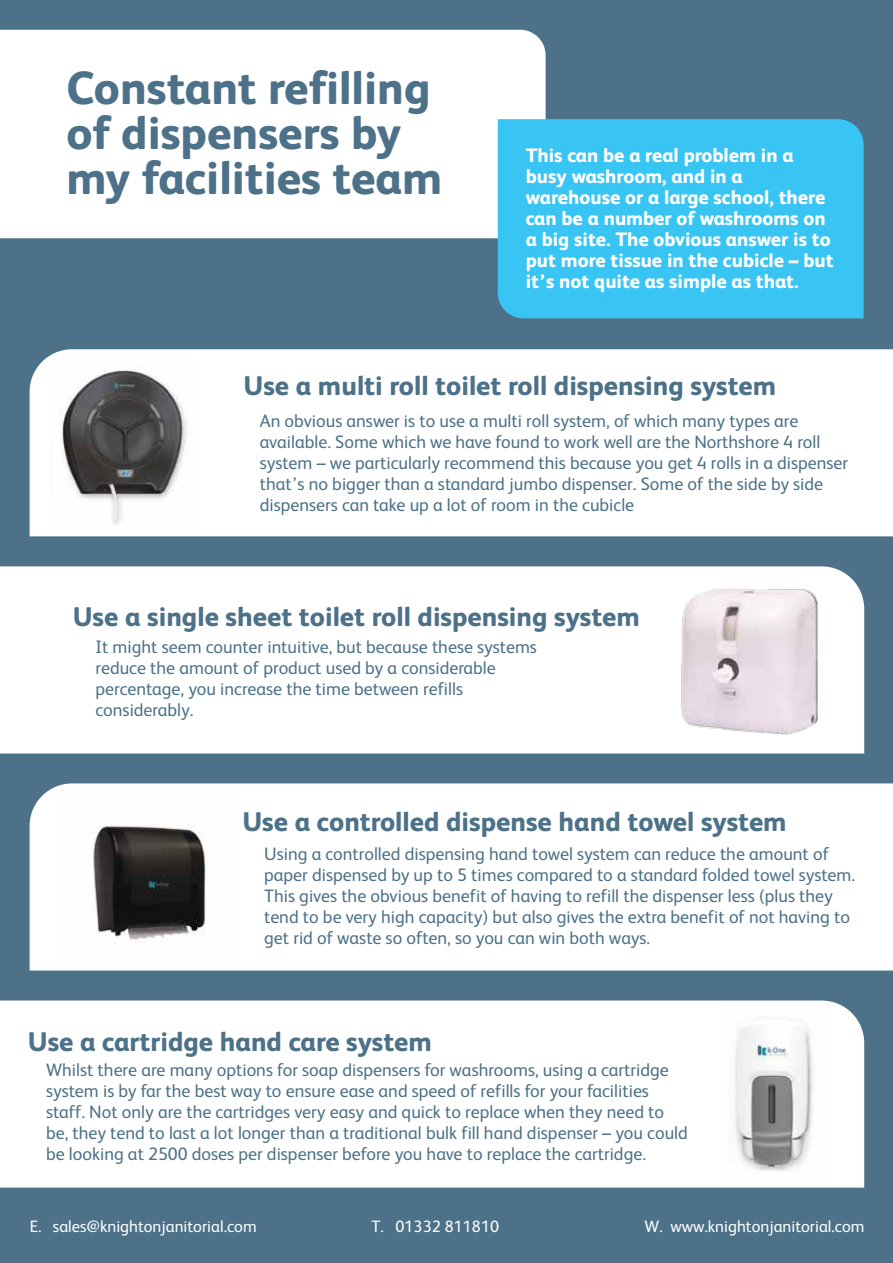
<style>
.page{position:relative;width:893px;height:1263px;background:#4c7188}
.page>*{position:absolute;margin:0;border:0;box-sizing:border-box;transform-origin:0 0}
.t1{font:800 46.35px/45px "FS Albert";color:#4c7188}
.t2{font:800 27px "FS Albert";color:#4c7188}
.t3{font:800 19.5px/21px "FS Albert";color:#fff}
.t4{font:18px/21px "FS Albert";color:#4c7188}
.t5{font:16.5px "FS Albert";color:#fff}
</style>
<div class="page">
<div style="left:0;top:30px;width:546px;height:208px;background:#fff"></div>
<div style="left:30px;top:349px;width:863px;height:187px;background:#fff"></div>
<div style="left:0;top:566px;width:864px;height:187px;background:#fff"></div>
<div style="left:30px;top:783px;width:863px;height:187px;background:#fff"></div>
<div style="left:0;top:1000px;width:864px;height:188px;background:#fff"></div>
<img style="left:51px;top:357px;width:144px;height:176px">
<img style="left:59px;top:789px;width:178px;height:178px">
<img style="left:723px;top:1006px;width:103px;height:178px">
<div style="left:498px;top:119px;width:366px;height:199px;background:#38c5f3"></div>
<img style="left:615px;top:566px;width:250px;height:184px">
<h1 class="t1" style="left:66px;top:65px;width:377px">Constant refilling of dispensers by my facilities team</h1>
<p class="t3" style="left:526px;top:145px;width:309px">This can be a real problem in a busy washroom, and in a warehouse or a large school, there can be a number of washrooms on a big site. The obvious answer is to put more tissue in the cubicle – but it’s not quite as simple as that.</p>
<h2 class="t2" style="left:243px;top:370px;width:534px">Use a multi roll toilet roll dispensing system</h2>
<p class="t4" style="left:260px;top:410px;width:590px">An obvious answer is to use a multi roll system, of which many types are available. Some which we have found to work well are the Northshore 4 roll system – we particularly recommend this because you get 4 rolls in a dispenser that’s no bigger than a standard jumbo dispenser. Some of the side by side dispensers can take up a lot of room in the cubicle</p>
<h2 class="t2" style="left:73px;top:601px;width:569px">Use a single sheet toilet roll dispensing system</h2>
<p class="t4" style="left:96px;top:636px;width:443px">It might seem counter intuitive, but because these systems reduce the amount of product used by a considerable percentage, you increase the time between refills considerably.</p>
<h2 class="t2" style="left:242px;top:806px;width:546px">Use a controlled dispense hand towel system</h2>
<p class="t4" style="left:264px;top:844px;width:592px">Using a controlled dispensing hand towel system can reduce the amount of paper dispensed by up to 5 times compared to a standard folded towel system.<br>This gives the obvious benefit of having to refill the dispenser less (plus they tend to be very high capacity) but also gives the extra benefit of not having to get rid of waste so often, so you can win both ways.</p>
<h2 class="t2" style="left:28px;top:1025px;width:406px">Use a cartridge hand care system</h2>
<p class="t4" style="left:46px;top:1059px;width:643px">Whilst there are many options for soap dispensers for washrooms, using a cartridge system is by far the best way to ensure ease and speed of refills for your facilities staff. Not only are the cartridges very easy and quick to replace when they need to be, they tend to last a lot longer than a traditional bulk fill hand dispenser – you could be looking at 2500 doses per dispenser before you have to replace the cartridge.</p>
<p class="t5" style="left:30px;top:1217px;width:228px">E. sales@knightonjanitorial.com</p>
<p class="t5" style="left:372px;top:1217px;width:129px">T. 01332 811810</p>
<p class="t5" style="left:645px;top:1217px;width:221px">W. www.knightonjanitorial.com</p>
</div>
